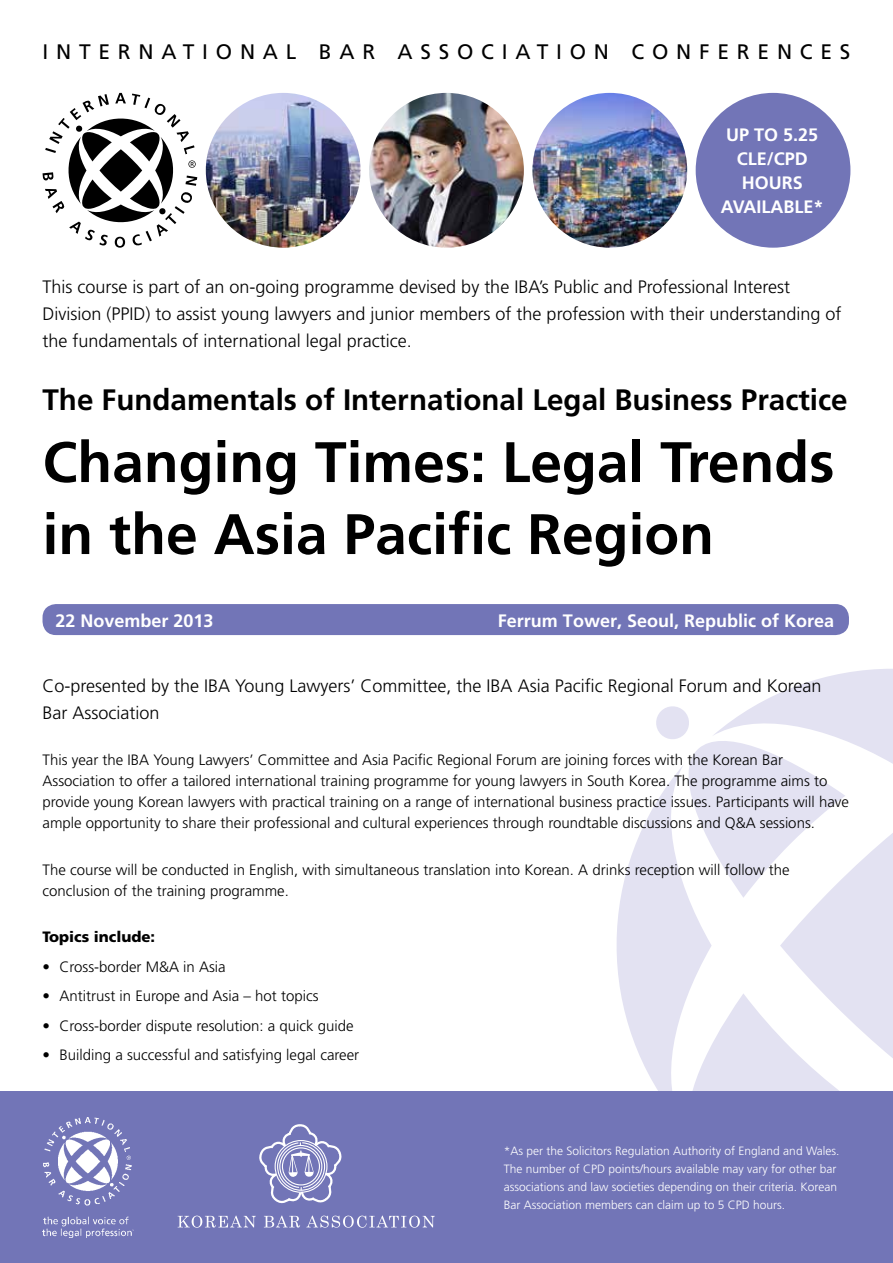
<style>
.page{position:relative;width:893px;height:1263px;background:#fff}
.page>*{position:absolute;margin:0;border:0;box-sizing:border-box;transform-origin:0 0}
.t1{font:700 57px/72px "Frutiger";color:#000}
.t2{font:700 29.55px "Frutiger";color:#000}
.t3{font:21px "Frutiger";letter-spacing:.37em;color:#000}
.t4{font:300 18px/27px "Frutiger";color:#000}
.t5{font:700 18px/24px "Frutiger";color:#fff;text-align:center}
.t6{font:300 15px/21px "Frutiger";color:#000}
.t7{font:900 15px "Frutiger";color:#000}
.t8{font:300 12px/18px "Frutiger";color:#fff}
</style>
<div class="page">
<svg style="left:594px;top:669px;width:299px;height:423px"></svg>
<div style="left:0;top:1092px;width:893px;height:171px;background:#7275b7"></div>
<div style="left:696px;top:93px;width:154px;height:155px;background:#7275b7;border-radius:50%"></div>
<img style="left:532px;top:93px;width:155px;height:155px;border-radius:77px">
<img style="left:43px;top:1117px;width:90px;height:120px">
<div style="left:43px;top:604px;width:806px;height:31px;background:#7275b7;border-radius:13px"></div>
<svg style="left:43px;top:93px;width:154px;height:155px"></svg>
<svg style="left:178px;top:1215px;width:78px;height:13px"></svg>
<svg style="left:264px;top:1215px;width:36px;height:12px"></svg>
<svg style="left:306px;top:1215px;width:129px;height:13px"></svg>
<svg style="left:259px;top:1124px;width:83px;height:80px"></svg>
<img style="left:369px;top:93px;width:155px;height:155px;border-radius:77px">
<img style="left:206px;top:93px;width:155px;height:155px;border-radius:77px">
<h3 class="t3" style="left:43px;top:39px;width:809px">INTERNATIONAL BAR ASSOCIATION CONFERENCES</h3>
<p class="t5" style="left:721px;top:123px;width:104px">up to 5.25<br>CLE/CPD<br>HOURS<br>AVAILABLE*</p>
<p class="t4" style="left:43px;top:273px;width:800px">This course is part of an on-going programme devised by the IBA’s Public and Professional Interest<br>Division (PPID) to assist young lawyers and junior members of the profession with their understanding of the fundamentals of international legal practice.</p>
<h2 class="t2" style="left:43px;top:382px;width:807px">The Fundamentals of International Legal Business Practice</h2>
<h1 class="t1" style="left:43px;top:426px;width:793px">Changing Times: Legal Trends in the Asia Pacific Region</h1>
<p class="t5" style="left:56px;top:608px;width:160px">22 November 2013</p>
<p class="t5" style="left:498px;top:608px;width:338px">Ferrum Tower, Seoul, Republic of Korea</p>
<p class="t4" style="left:43px;top:672px;width:780px">Co-presented by the IBA Young Lawyers’ Committee, the IBA Asia Pacific Regional Forum and Korean<br>Bar Association</p>
<p class="t6" style="left:43px;top:750px;width:808px">This year the IBA Young Lawyers’ Committee and Asia Pacific Regional Forum are joining forces with the Korean Bar Association to offer a tailored international training programme for young lawyers in South Korea. The programme aims to provide young Korean lawyers with practical training on a range of international business practice issues. Participants will have ample opportunity to share their professional and cultural experiences through roundtable discussions and Q&amp;A sessions.</p>
<p class="t6" style="left:43px;top:859px;width:749px">The course will be conducted in English, with simultaneous translation into Korean. A drinks reception will follow the conclusion of the training programme.</p>
<p class="t7" style="left:43px;top:928px;width:114px">Topics include:</p>
<p class="t6" style="left:43px;top:956px;width:185px">• Cross-border M&amp;A in Asia</p>
<p class="t6" style="left:43px;top:986px;width:277px">• Antitrust in Europe and Asia – hot topics</p>
<p class="t6" style="left:43px;top:1015px;width:313px">• Cross-border dispute resolution: a quick guide</p>
<p class="t6" style="left:43px;top:1045px;width:318px">• Building a successful and satisfying legal career</p>
<p class="t8" style="left:504px;top:1142px;width:337px">*As per the Solicitors Regulation Authority of England and Wales.<br>The number of CPD points/hours available may vary for other bar associations and law societies depending on their criteria. Korean Bar Association members can claim up to 5 CPD hours.</p>
</div>
